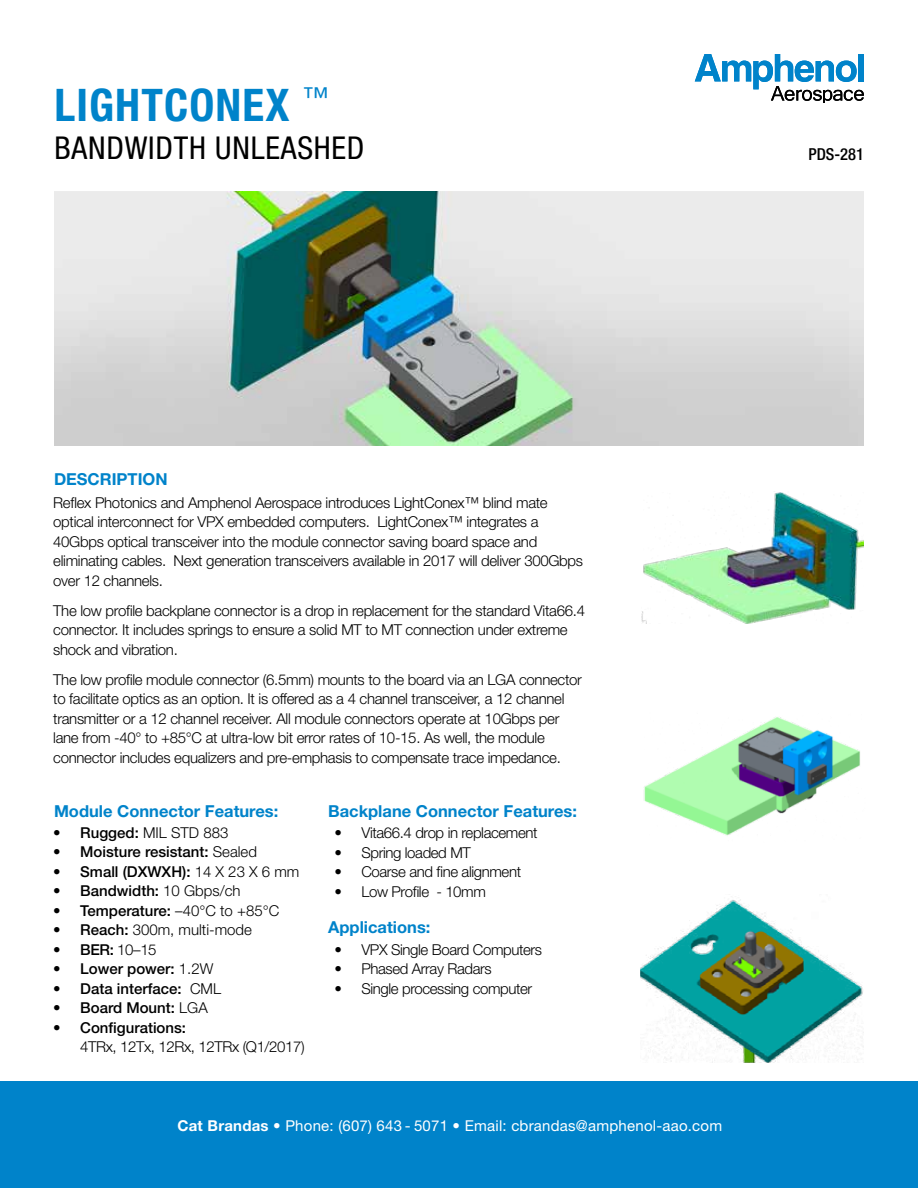
<style>
.page{position:relative;width:918px;height:1188px;background:#fff}
.page>*{position:absolute;margin:0;border:0;box-sizing:border-box;transform-origin:0 0}
.t1{font:700 condensed 45px "Helvetica Neue LT Std";letter-spacing:.025em;color:#0083ca}
.t2{font:condensed 31.5px "Helvetica Neue LT Std";letter-spacing:.025em;color:#000}
.t3{font:700 16.5px "Helvetica Neue LT Std";color:#0083ca}
.t4{font:500 condensed 16.5px "Helvetica Neue LT Std";color:#000}
.t5{font:300 15px/19.5px "Helvetica Neue LT Std";letter-spacing:-.02em;color:#000}
.t6{font:500 15px "Helvetica Neue LT Std";color:#000}
.t7{font:15px "Helvetica Neue LT Std";letter-spacing:.015em;color:#fff}
.t8{font:300 15px "Helvetica Neue LT Std";color:#000}
.s1{font-weight:500}
.s2{font-weight:300}
.s3{font-weight:700}
</style>
<div class="page">
<div style="left:0;top:1082px;width:918px;height:106px;background:#0083ca"></div>
<img style="left:54px;top:192px;width:810px;height:253px">
<svg style="left:695px;top:54px;width:169px;height:48px"></svg>
<img style="left:640px;top:899px;width:224px;height:164px">
<img style="left:642px;top:492px;width:222px;height:132px">
<img style="left:644px;top:717px;width:216px;height:119px">
<h1 class="t1" style="left:54px;top:78px;width:276px">LIGHTCONEX <sup>™</sup></h1>
<h2 class="t2" style="left:54px;top:130px;width:311px">BANDWIDTH UNLEASHED</h2>
<p class="t4" style="left:808px;top:144px;width:57px">PDS-281</p>
<p class="t3" style="left:54px;top:469px;width:115px">DESCRIPTION</p>
<p class="t5" style="left:53px;top:493px;width:531px">Reflex Photonics and Amphenol Aerospace introduces LightConex™ blind mate optical interconnect for VPX embedded computers. LightConex™ integrates a 40Gbps optical transceiver into the module connector saving board space and eliminating cables. Next generation transceivers available in 2017 will deliver 300Gbps over 12 channels.</p>
<p class="t5" style="left:53px;top:601px;width:533px">The low profile backplane connector is a drop in replacement for the standard Vita66.4 connector. It includes springs to ensure a solid MT to MT connection under extreme shock and vibration.</p>
<p class="t5" style="left:53px;top:670px;width:530px">The low profile module connector (6.5mm) mounts to the board via an LGA connector to facilitate optics as an option. It is offered as a 4 channel transceiver, a 12 channel transmitter or a 12 channel receiver. All module connectors operate at 10Gbps per lane from -40° to +85°C at ultra-low bit error rates of 10-15. As well, the module connector includes equalizers and pre-emphasis to compensate trace impedance.</p>
<p class="t3" style="left:54px;top:800px;width:226px">Module Connector Features:</p>
<p class="t3" style="left:328px;top:800px;width:250px">Backplane Connector Features:</p>
<p class="t8" style="left:53px;top:823px;width:177px"><span class="s1">• Rugged:</span> MIL STD 883</p>
<p class="t6" style="left:53px;top:843px;width:205px">• Moisture resistant: <span class="s2">Sealed</span></p>
<p class="t6" style="left:53px;top:863px;width:248px">• Small (DXWXH): <span class="s2">14 X 23 X 6 mm</span></p>
<p class="t6" style="left:53px;top:882px;width:189px">• Bandwidth: <span class="s2">10 Gbps/ch</span></p>
<p class="t6" style="left:53px;top:902px;width:228px">• Temperature: <span class="s2">–40°C to +85°C</span></p>
<p class="t8" style="left:53px;top:921px;width:200px"><span class="s1">• Reach:</span> 300m, multi-mode</p>
<p class="t6" style="left:53px;top:941px;width:105px">• BER: <span class="s2">10–15</span></p>
<p class="t6" style="left:53px;top:960px;width:162px">• Lower power: <span class="s2">1.2W</span></p>
<p class="t6" style="left:53px;top:980px;width:169px">• Data interface: <span class="s2">CML</span></p>
<p class="t6" style="left:53px;top:999px;width:156px">• Board Mount: <span class="s2">LGA</span></p>
<p class="t6" style="left:53px;top:1019px;width:134px">• Configurations:</p>
<p class="t5" style="left:80px;top:1037px;width:226px">4TRx, 12Tx, 12Rx, 12TRx (Q1/2017)</p>
<p class="t5" style="left:334px;top:823px;width:205px">• Vita66.4 drop in replacement</p>
<p class="t5" style="left:334px;top:843px;width:138px">• Spring loaded MT</p>
<p class="t5" style="left:334px;top:862px;width:188px">• Coarse and fine alignment</p>
<p class="t5" style="left:334px;top:882px;width:153px">• Low Profile - 10mm</p>
<p class="t3" style="left:328px;top:917px;width:104px">Applications:</p>
<p class="t5" style="left:334px;top:939px;width:209px">• VPX Single Board Computers</p>
<p class="t5" style="left:334px;top:959px;width:159px">• Phased Array Radars</p>
<p class="t5" style="left:334px;top:978px;width:199px">• Single processing computer</p>
<p class="t7" style="left:177px;top:1116px;width:546px"><span class="s3">Cat Brandas</span> <span class="s2">•</span> Phone: (607) 643 - 5071 <span class="s2">•</span> Email: cbrandas@amphenol-aao.com</p>
</div>
